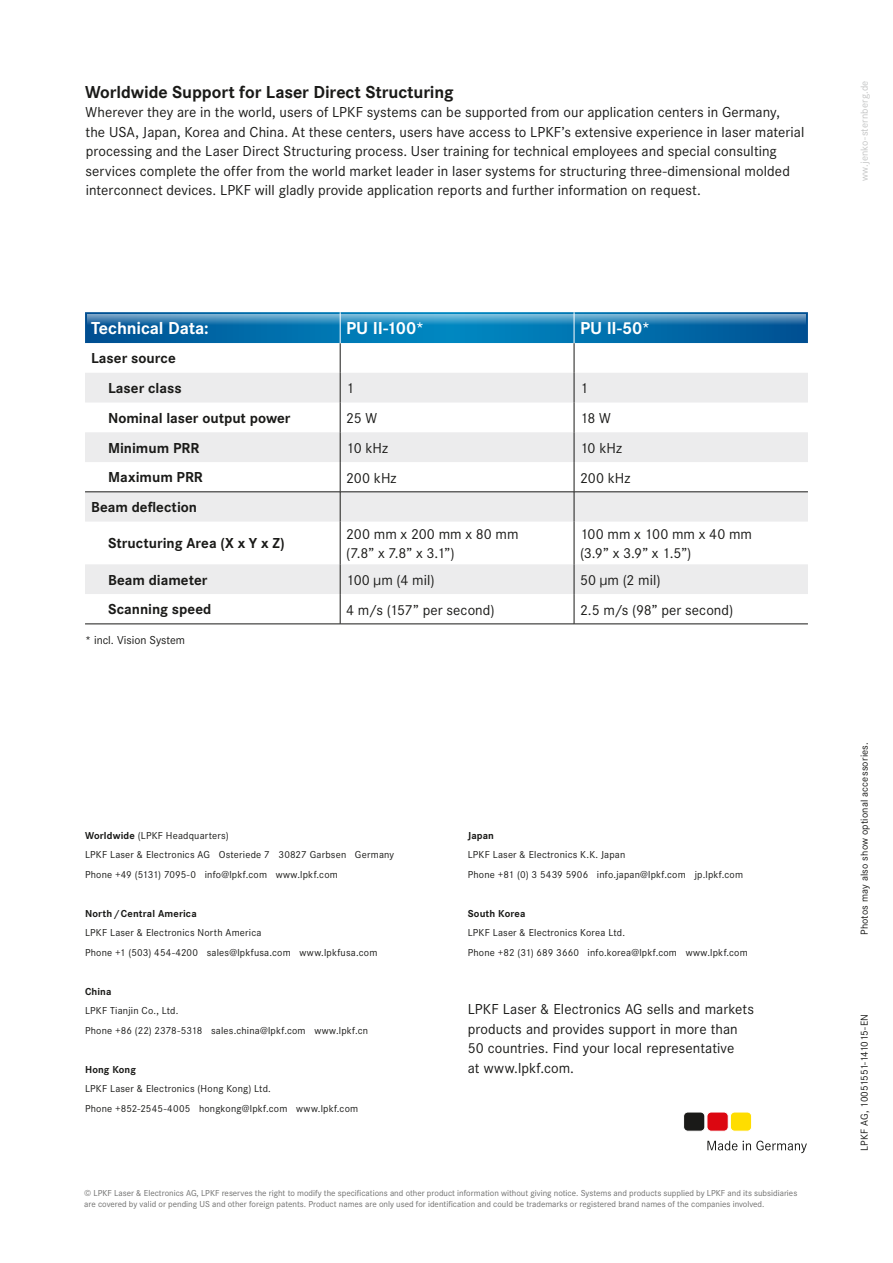
<style>
.page{position:relative;width:893px;height:1263px;background:#fff}
.page>*{position:absolute;margin:0;border:0;box-sizing:border-box;transform-origin:0 0}
.t1{font:700 18px "Corporate S";letter-spacing:-.005em;color:#1a1a18}
.t2{font:700 18px "Corporate S";letter-spacing:-.01em;color:#fff}
.t3{font:15px/19.5px "Corporate S";letter-spacing:.005em;color:#1a1a18}
.t4{font:700 15px/29.7px "Corporate S";color:#1a1a18}
.t5{font:12px "Corporate S";color:#1a1a18}
.t6{font:10.5px/19.5px "Corporate S";letter-spacing:.02em;color:#1a1a18}
.t7{font:700 10.5px "Corporate S";letter-spacing:.015em;color:#1a1a18}
.t8{font:10.5px "Corporate S";letter-spacing:-.015em;color:#1a1a18}
.t9{font:10.5px "Corporate S";letter-spacing:.02em;color:#c5c6c6}
.t10{font:9px/10.8px "Corporate S";color:#6f6f6e}
.s1{font-weight:700}
</style>
<div class="page">
<svg style="left:85px;top:312px;width:723px;height:31px;background:#026eab"></svg>
<svg style="left:85px;top:373px;width:723px;height:221px"></svg>
<svg style="left:85px;top:432px;width:723px;height:90px;fill:#ececed"></svg>
<svg style="left:85px;top:594px;width:723px;height:30px"></svg>
<hr style="left:340px;top:343px;width:1px;height:30px;background:#1a1a18">
<svg style="left:340px;top:373px;width:1px;height:29px"></svg>
<hr style="left:340px;top:402px;width:1px;height:30px;background:#1a1a18">
<hr style="left:340px;top:432px;width:1px;height:30px;background:#1a1a18">
<hr style="left:340px;top:462px;width:1px;height:30px;background:#1a1a18">
<hr style="left:340px;top:492px;width:1px;height:30px;background:#1a1a18">
<hr style="left:340px;top:522px;width:1px;height:42px;background:#1a1a18">
<hr style="left:340px;top:564px;width:1px;height:30px;background:#1a1a18">
<hr style="left:340px;top:594px;width:1px;height:30px;background:#1a1a18">
<hr style="left:340px;top:312px;width:1px;height:31px;background:#fff">
<hr style="left:574px;top:312px;width:1px;height:31px;background:#fff">
<hr style="left:574px;top:343px;width:1px;height:30px;background:#1a1a18">
<svg style="left:574px;top:373px;width:1px;height:29px"></svg>
<hr style="left:574px;top:402px;width:1px;height:30px;background:#1a1a18">
<hr style="left:574px;top:432px;width:1px;height:30px;background:#1a1a18">
<hr style="left:574px;top:462px;width:1px;height:30px;background:#1a1a18">
<hr style="left:574px;top:492px;width:1px;height:30px;background:#1a1a18">
<hr style="left:574px;top:522px;width:1px;height:42px;background:#1a1a18">
<hr style="left:574px;top:564px;width:1px;height:30px;background:#1a1a18">
<hr style="left:574px;top:594px;width:1px;height:30px;background:#1a1a18">
<hr style="left:85px;top:492px;width:255px;height:1px;background:#1a1a18">
<hr style="left:340px;top:492px;width:234px;height:1px;background:#1a1a18">
<hr style="left:574px;top:492px;width:234px;height:1px;background:#1a1a18">
<hr style="left:85px;top:624px;width:255px;height:1px;background:#1a1a18">
<hr style="left:340px;top:624px;width:234px;height:1px;background:#1a1a18">
<hr style="left:574px;top:624px;width:234px;height:1px;background:#1a1a18">
<svg style="left:87px;top:314px;width:719px;height:11px;background:#4594c1"></svg>
<div style="left:684px;top:1112px;width:21px;height:19px;background:#1a1a18;border-radius:4px"></div>
<div style="left:683px;top:1111px;width:22px;height:20px;border:1px solid #fff;border-radius:4px"></div>
<div style="left:707px;top:1112px;width:21px;height:19px;background:#dc0711;border-radius:4px"></div>
<div style="left:706px;top:1111px;width:23px;height:20px;border:1px solid #fff;border-radius:4px"></div>
<div style="left:730px;top:1112px;width:22px;height:19px;background:#fd0;border-radius:4px"></div>
<div style="left:730px;top:1111px;width:22px;height:20px;border:1px solid #fff;border-radius:4px"></div>
<svg style="left:707px;top:1141px;width:30px;height:9px"></svg>
<svg style="left:743px;top:1140px;width:64px;height:13px"></svg>
<p class="t1" style="left:85px;top:81px;width:370px">Worldwide Support for Laser Direct Structuring</p>
<p class="t3" style="left:86px;top:102px;width:720px">Wherever they are in the world, users of LPKF systems can be supported from our application centers in Germany,<br>the USA, Japan, Korea and China. At these centers, users have access to LPKF’s extensive experience in laser material processing and the Laser Direct Structuring process. User training for technical employees and special consulting services complete the offer from the world market leader in laser systems for structuring three-dimensional molded interconnect devices. LPKF will gladly provide application reports and further information on request.</p>
<p class="t2" style="left:91px;top:318px;width:119px">Technical Data:</p>
<p class="t2" style="left:346px;top:318px;width:80px">PU II-100*</p>
<p class="t2" style="left:580px;top:318px;width:72px">PU II-50*</p>
<p class="t4" style="left:108px;top:344px;width:75px;text-indent:-17px">Laser source<br>Laser class</p>
<p class="t3" style="left:346px;top:379px;width:9px">1</p>
<p class="t3" style="left:580px;top:379px;width:9px">1</p>
<p class="t4" style="left:108px;top:403px;width:184px">Nominal laser output power</p>
<p class="t3" style="left:346px;top:408px;width:33px">25 W</p>
<p class="t3" style="left:580px;top:408px;width:32px">18 W</p>
<p class="t4" style="left:108px;top:433px;width:93px">Minimum PRR</p>
<p class="t3" style="left:346px;top:438px;width:43px">10 kHz</p>
<p class="t3" style="left:580px;top:438px;width:43px">10 kHz</p>
<p class="t4" style="left:108px;top:463px;width:96px">Maximum PRR</p>
<p class="t3" style="left:346px;top:468px;width:52px">200 kHz</p>
<p class="t3" style="left:580px;top:468px;width:52px">200 kHz</p>
<p class="t4" style="left:91px;top:492px;width:108px">Beam deflection</p>
<p class="t4" style="left:108px;top:529px;width:178px">Structuring Area (X x Y x Z)</p>
<p class="t3" style="left:346px;top:524px;width:174px">200 mm x 200 mm x 80 mm (7.8” x 7.8” x 3.1”)</p>
<p class="t3" style="left:580px;top:524px;width:174px">100 mm x 100 mm x 40 mm (3.9” x 3.9” x 1.5”)</p>
<p class="t4" style="left:108px;top:565px;width:101px">Beam diameter</p>
<p class="t3" style="left:346px;top:570px;width:90px">100 µm (4 mil)</p>
<p class="t3" style="left:580px;top:570px;width:82px">50 µm (2 mil)</p>
<p class="t4" style="left:108px;top:595px;width:105px">Scanning speed</p>
<p class="t3" style="left:346px;top:600px;width:150px">4 m/s (157” per second)</p>
<p class="t3" style="left:580px;top:600px;width:155px">2.5 m/s (98” per second)</p>
<p class="t5" style="left:85px;top:633px;width:102px">* incl. Vision System</p>
<p class="t6" style="left:85px;top:825px;width:311px"><span class="s1">Worldwide</span> (LPKF Headquarters)<br>LPKF Laser &amp; Electronics AG Osteriede 7 30827 Garbsen Germany<br>Phone +49 (5131) 7095-0 info@lpkf.com www.lpkf.com</p>
<p class="t7" style="left:85px;top:907px;width:113px">North/Central America</p>
<p class="t6" style="left:85px;top:923px;width:294px">LPKF Laser &amp; Electronics North America<br>Phone +1 (503) 454-4200 sales@lpkfusa.com www.lpkfusa.com</p>
<p class="t7" style="left:85px;top:985px;width:28px">China</p>
<p class="t6" style="left:85px;top:1001px;width:285px">LPKF Tianjin Co., Ltd.<br>Phone +86 (22) 2378-5318 sales.china@lpkf.com www.lpkf.cn</p>
<p class="t7" style="left:85px;top:1063px;width:52px">Hong Kong</p>
<p class="t6" style="left:85px;top:1079px;width:275px">LPKF Laser &amp; Electronics (Hong Kong) Ltd.<br>Phone +852-2545-4005 hongkong@lpkf.com www.lpkf.com</p>
<p class="t7" style="left:468px;top:829px;width:28px">Japan</p>
<p class="t6" style="left:468px;top:845px;width:277px">LPKF Laser &amp; Electronics K.K. Japan<br>Phone +81 (0) 3 5439 5906 info.japan@lpkf.com jp.lpkf.com</p>
<p class="t7" style="left:468px;top:907px;width:59px">South Korea</p>
<p class="t6" style="left:468px;top:923px;width:282px">LPKF Laser &amp; Electronics Korea Ltd.<br>Phone +82 (31) 689 3660 info.korea@lpkf.com www.lpkf.com</p>
<p class="t3" style="left:468px;top:999px;width:288px">LPKF Laser &amp; Electronics AG sells and markets products and provides support in more than 50 countries. Find your local representative<br>at www.lpkf.com.</p>
<p class="t10" style="left:84px;top:1188px;width:715px">© LPKF Laser &amp; Electronics AG, LPKF reserves the right to modify the specifications and other product information without giving notice. Systems and products supplied by LPKF and its subsidiaries are covered by valid or pending US and other foreign patents. Product names are only used for identification and could be trademarks or registered brand names of the companies involved.</p>
<p class="t9" style="left:858px;top:181px;width:102px;rotate:-90deg">ww.jenko-sternberg.de</p>
<p class="t6" style="left:854px;top:935px;width:194px;rotate:-90deg">Photos may also show optional accessories.</p>
<p class="t8" style="left:858px;top:1151px;width:138px;rotate:-90deg">LPKF AG, 10051551-141015-EN</p>
</div>
